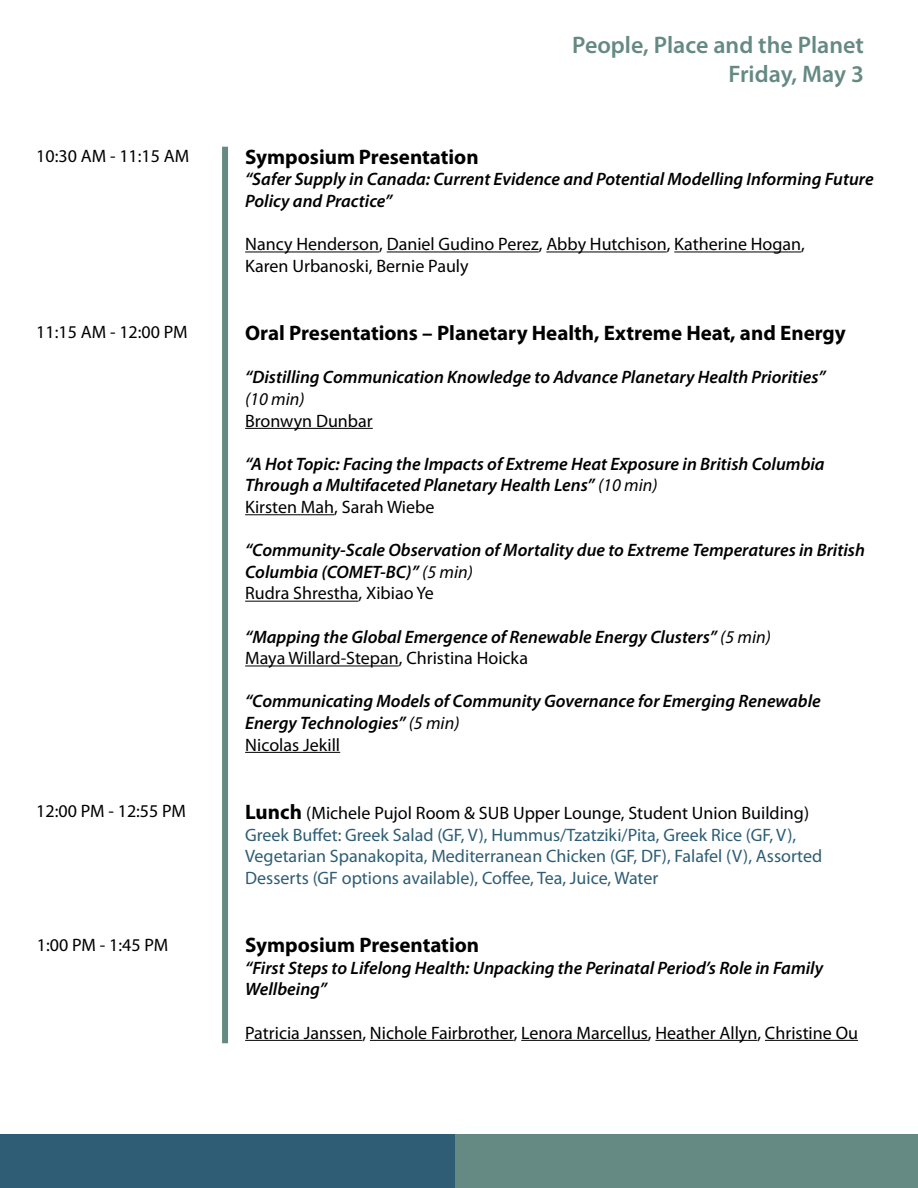
<style>
.page{position:relative;width:918px;height:1188px;background:#fff}
.page>*{position:absolute;margin:0;border:0;box-sizing:border-box;transform-origin:0 0}
.t1{font:600 24px/28.8px "Myriad Pro";color:#658a83;text-align:right}
.t2{font:700 21px "Myriad Pro";color:#000}
.t3{font:italic 600 18px/21.6px "Myriad Pro";color:#000}
.t4{font:18px/21.6px "Myriad Pro";color:#2e5d75}
.t5{font:18px/21.6px "Myriad Pro";color:#000}
.t6{font:italic 18px "Myriad Pro";color:#000}
.s1{font-weight:400}
.s2{font-weight:400;font-style:normal}
.s3{font-weight:700;font-size:21px;color:#000}
.s4{color:#000}
</style>
<div class="page">
<div style="left:222px;top:147px;width:6px;height:896px;background:#658a83"></div>
<hr style="left:245px;top:252px;width:134px;height:1px;background:#000">
<hr style="left:387px;top:252px;width:152px;height:1px;background:#000">
<hr style="left:546px;top:252px;width:121px;height:1px;background:#000">
<hr style="left:674px;top:252px;width:127px;height:1px;background:#000">
<hr style="left:245px;top:428px;width:128px;height:1px;background:#000">
<hr style="left:245px;top:514px;width:89px;height:1px;background:#000">
<hr style="left:245px;top:601px;width:114px;height:1px;background:#000">
<hr style="left:245px;top:666px;width:154px;height:1px;background:#000">
<hr style="left:245px;top:752px;width:95px;height:1px;background:#000">
<hr style="left:245px;top:1040px;width:117px;height:1px;background:#000">
<hr style="left:370px;top:1040px;width:144px;height:1px;background:#000">
<hr style="left:521px;top:1040px;width:127px;height:1px;background:#000">
<hr style="left:655px;top:1040px;width:102px;height:1px;background:#000">
<hr style="left:765px;top:1040px;width:93px;height:1px;background:#000">
<div style="left:0;top:1134px;width:459px;height:54px;background:#2e5d75"></div>
<div style="left:456px;top:1134px;width:462px;height:54px;background:#658a83"></div>
<h1 class="t1" style="left:572px;top:30px;width:293px">People, Place and the Planet<br>Friday, May 3</h1>
<p class="t5" style="left:36px;top:144px;width:154px">10:30 AM - 11:15 AM</p>
<p class="t2" style="left:245px;top:143px;width:235px">Symposium Presentation</p>
<p class="t3" style="left:245px;top:168px;width:630px">“Safer Supply in Canada: Current Evidence and Potential Modelling Informing Future<br>Policy and Practice”</p>
<p class="t5" style="left:245px;top:233px;width:561px">Nancy Henderson, Daniel Gudino Perez, Abby Hutchison, Katherine Hogan,<br>Karen Urbanoski, Bernie Pauly</p>
<p class="t5" style="left:36px;top:321px;width:153px">11:15 AM - 12:00 PM</p>
<p class="t2" style="left:245px;top:319px;width:602px">Oral Presentations – Planetary Health, Extreme Heat, and Energy</p>
<p class="t3" style="left:245px;top:366px;width:582px">“Distilling Communication Knowledge to Advance Planetary Health Priorities”</p>
<p class="t6" style="left:245px;top:388px;width:61px">(10 min)</p>
<p class="t5" style="left:245px;top:409px;width:129px">Bronwyn Dunbar</p>
<p class="t3" style="left:245px;top:452px;width:581px">“A Hot Topic: Facing the Impacts of Extreme Heat Exposure in British Columbia<br>Through a Multifaceted Planetary Health Lens” <span class="s1">(10 min)<br></span><span class="s2">Kirsten Mah, Sarah Wiebe</span></p>
<p class="t3" style="left:245px;top:539px;width:621px">“Community-Scale Observation of Mortality due to Extreme Temperatures in British<br>Columbia (COMET-BC)” <span class="s1">(5 min)<br></span><span class="s2">Rudra Shrestha, Xibiao Ye</span></p>
<p class="t3" style="left:245px;top:625px;width:527px">“Mapping the Global Emergence of Renewable Energy Clusters” <span class="s1">(5 min)<br></span><span class="s2">Maya Willard-Stepan, Christina Hoicka</span></p>
<p class="t3" style="left:245px;top:690px;width:577px">“Communicating Models of Community Governance for Emerging Renewable<br>Energy Technologies” <span class="s1">(5 min)<br></span><span class="s2">Nicolas Jekill</span></p>
<p class="t5" style="left:36px;top:800px;width:151px">12:00 PM - 12:55 PM</p>
<p class="t4" style="left:245px;top:802px;width:579px"><span class="s3">Lunch</span> <span class="s4">(Michele Pujol Room &amp; SUB Upper Lounge, Student Union Building)<br></span>Greek Buffet: Greek Salad (GF, V), Hummus/Tzatziki/Pita, Greek Rice (GF, V), Vegetarian Spanakopita, Mediterranean Chicken (GF, DF), Falafel (V), Assorted Desserts (GF options available), Coffee, Tea, Juice, Water</p>
<p class="t5" style="left:37px;top:934px;width:133px">1:00 PM - 1:45 PM</p>
<p class="t2" style="left:245px;top:931px;width:236px">Symposium Presentation</p>
<p class="t3" style="left:245px;top:956px;width:580px">“First Steps to Lifelong Health: Unpacking the Perinatal Period’s Role in Family<br>Wellbeing”</p>
<p class="t5" style="left:245px;top:1021px;width:614px">Patricia Janssen, Nichole Fairbrother, Lenora Marcellus, Heather Allyn, Christine Ou</p>
</div>
